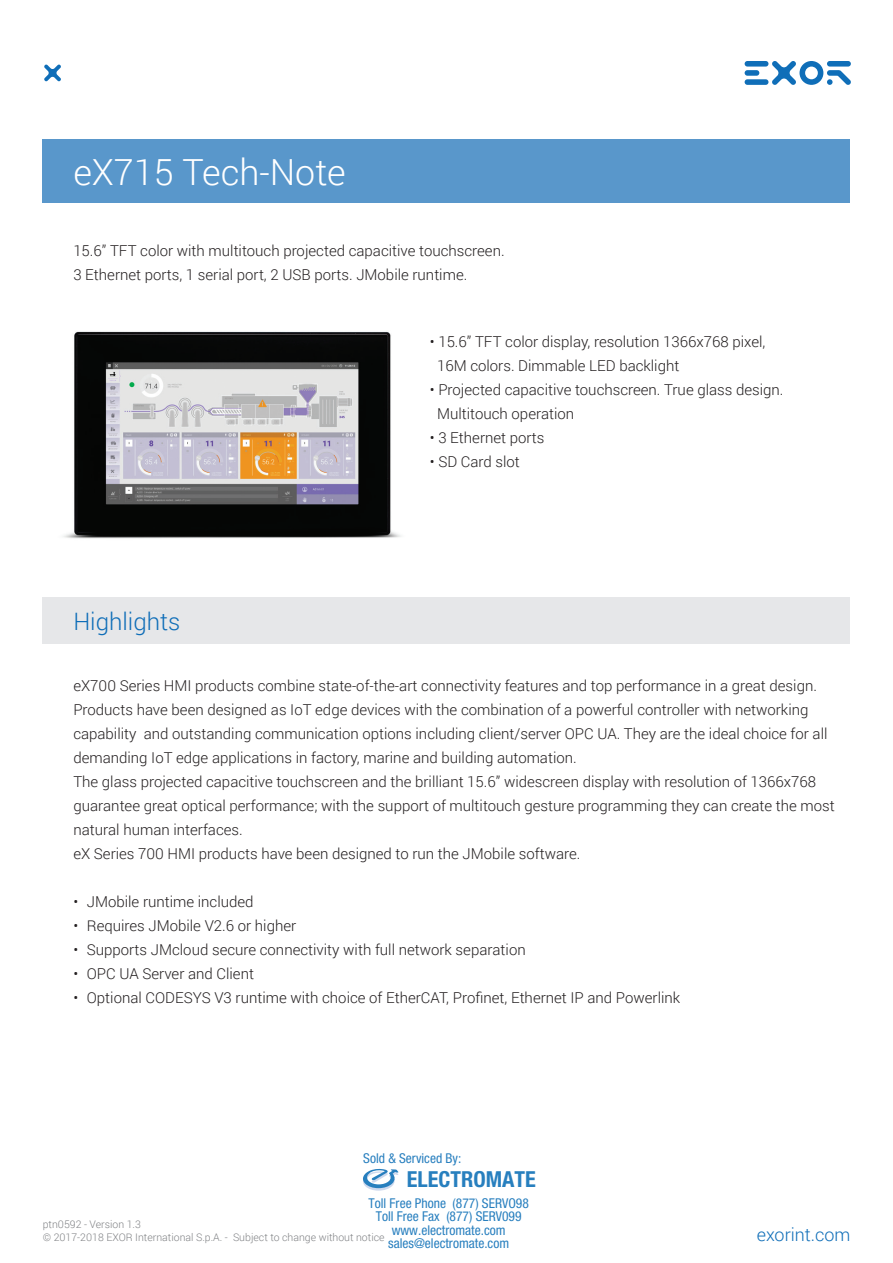
<style>
.page{position:relative;width:893px;height:1263px;background:#fff}
.page>*{position:absolute;margin:0;border:0;box-sizing:border-box;transform-origin:0 0}
.t1{font:300 36px "Roboto";color:#fff}
.t2{font:300 24px "Roboto";color:#0f6eb8}
.t3{font:700 condensed 22.05px "Helvetica Neue";color:#0168b3}
.t4{font:300 18px "Roboto";color:#0f6eb8}
.t5{font:300 15px/24px "Roboto";color:#231f20}
.t6{font:condensed 13.5px/13.5px "Helvetica Neue";color:#0168b3;text-align:center}
.t7{font:300 10.5px/12.6px "Roboto";color:#808285}
</style>
<div class="page">
<img style="left:63px;top:331px;width:338px;height:208px">
<div style="left:43px;top:139px;width:807px;height:64px;background:#5997cb"></div>
<svg style="left:44px;top:65px;width:17px;height:16px"></svg>
<div style="left:745px;top:61px;width:23px;height:6px;background:#0f6eb8;border-radius:3px"></div>
<div style="left:745px;top:70px;width:14px;height:6px;background:#0f6eb8;border-radius:3px"></div>
<div style="left:745px;top:79px;width:23px;height:6px;background:#0f6eb8;border-radius:3px"></div>
<svg style="left:772px;top:61px;width:79px;height:24px"></svg>
<div style="left:43px;top:598px;width:807px;height:46px;background:#e6e7e9"></div>
<svg style="left:363px;top:1168px;width:35px;height:23px"></svg>
<h1 class="t1" style="left:73px;top:147px;width:274px">eX715 Tech-Note</h1>
<p class="t5" style="left:73px;top:238px;width:433px">15.6” TFT color with multitouch projected capacitive touchscreen.<br>3 Ethernet ports, 1 serial port, 2 USB ports. JMobile runtime.</p>
<h2 class="t2" style="left:73px;top:605px;width:108px">Highlights</h2>
<p class="t5" style="left:437px;top:330px;width:330px;text-indent:-7px">• 15.6” TFT color display, resolution 1366x768 pixel,<br>16M colors. Dimmable LED backlight</p>
<p class="t5" style="left:437px;top:378px;width:348px;text-indent:-7px">• Projected capacitive touchscreen. True glass design.<br>Multitouch operation</p>
<p class="t5" style="left:430px;top:426px;width:116px">• 3 Ethernet ports</p>
<p class="t5" style="left:430px;top:450px;width:92px">• SD Card slot</p>
<p class="t5" style="left:73px;top:673px;width:763px">eX700 Series HMI products combine state-of-the-art connectivity features and top performance in a great design.<br>Products have been designed as IoT edge devices with the combination of a powerful controller with networking capability and outstanding communication options including client/server OPC UA. They are the ideal choice for all demanding IoT edge applications in factory, marine and building automation.<br>The glass projected capacitive touchscreen and the brilliant 15.6” widescreen display with resolution of 1366x768 guarantee great optical performance; with the support of multitouch gesture programming they can create the most natural human interfaces.<br>eX Series 700 HMI products have been designed to run the JMobile software.</p>
<p class="t5" style="left:73px;top:889px;width:182px">• JMobile runtime included</p>
<p class="t5" style="left:73px;top:913px;width:224px">• Requires JMobile V2.6 or higher</p>
<p class="t5" style="left:73px;top:937px;width:454px">• Supports JMcloud secure connectivity with full network separation</p>
<p class="t5" style="left:73px;top:961px;width:182px">• OPC UA Server and Client</p>
<p class="t5" style="left:73px;top:985px;width:608px">• Optional CODESYS V3 runtime with choice of EtherCAT, Profinet, Ethernet IP and Powerlink</p>
<p class="t6" style="left:363px;top:1151px;width:100px">Sold &amp; Serviced By:</p>
<h3 class="t3" style="left:407px;top:1166px;width:130px">ELECTROMATE</h3>
<p class="t6" style="left:368px;top:1196px;width:162px">Toll Free Phone (877) SERVO98<br>Toll Free Fax (877) SERV099 www.electromate.com sales@electromate.com</p>
<p class="t7" style="left:43px;top:1218px;width:343px">ptn0592 - Version 1.3<br>© 2017-2018 EXOR International S.p.A. - Subject to change without notice</p>
<p class="t4" style="left:757px;top:1222px;width:95px">exorint.com</p>
</div>
